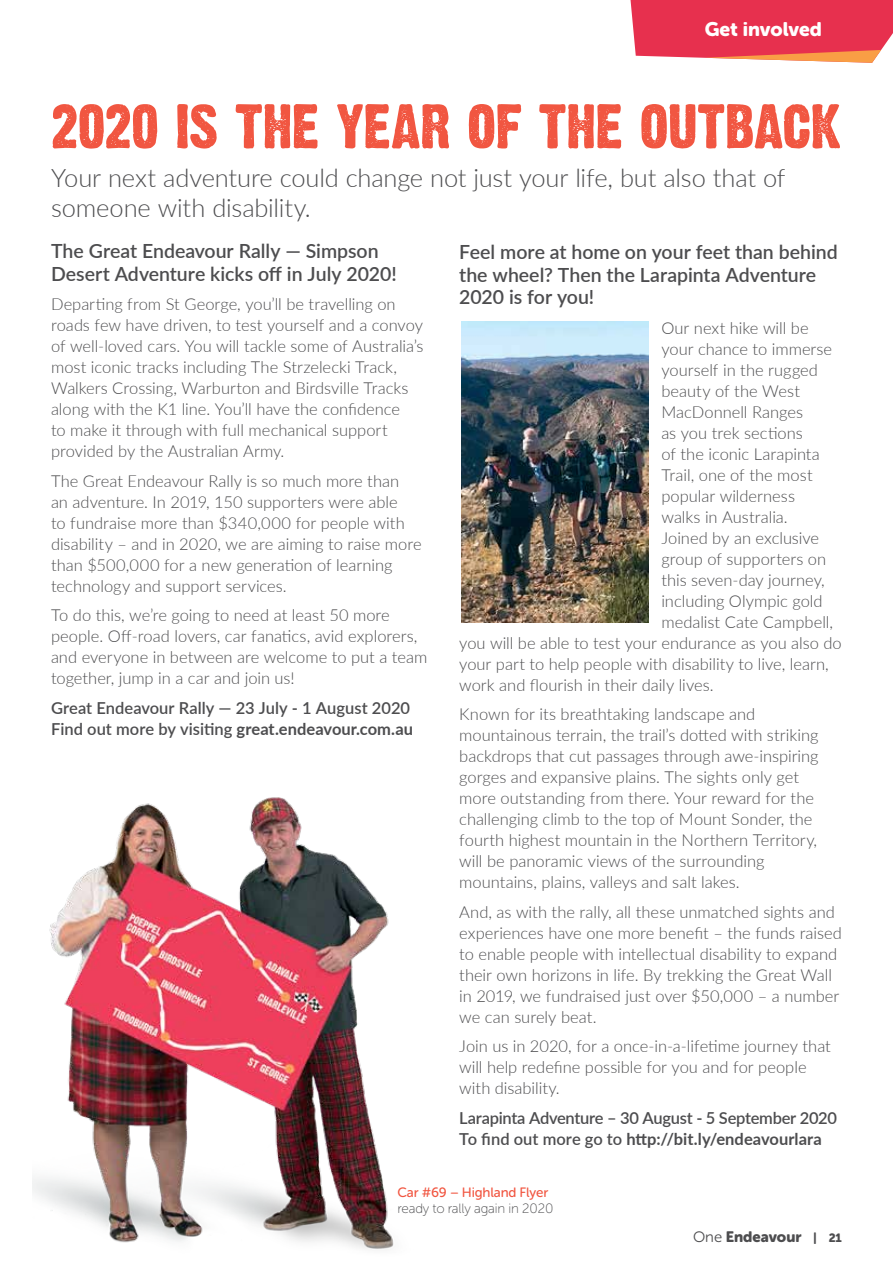
<style>
.page{position:relative;width:893px;height:1263px;background:#fff}
.page>*{position:absolute;margin:0;border:0;box-sizing:border-box;transform-origin:0 0}
.t1{font:55.5px "Dirty Headline";letter-spacing:-.005em;color:#f15641}
.t2{font:300 25.5px/30px "Lato";letter-spacing:-.01em;color:#4d4d4f}
.t3{font:600 19.5px/22.5px "Lato";color:#4d4d4f}
.t4{font:19.5px "Museo Sans Rounded 900";letter-spacing:-.005em;color:#fff}
.t5{font:300 16.5px/21px "Lato";color:#4d4d4f}
.t6{font:600 16.5px/21px "Lato";letter-spacing:-.015em;color:#4d4d4f}
.t7{font:15px "Museo Sans Rounded 900";color:#4d4d4f}
.t8{font:13.5px "Museo Sans Rounded 100";letter-spacing:-.01em;color:#4d4d4f}
.t9{font:13.5px "Museo Sans Rounded 500";letter-spacing:-.01em;color:#f15641}
.s1{font-weight:700}
.s2{font-family:"Museo Sans Rounded 300"}
.s3{font-size:12px}
</style>
<div class="page">
<img style="left:461px;top:321px;width:188px;height:302px">
<img style="left:32px;top:797px;width:362px;height:452px">
<svg style="left:630px;top:0;width:263px;height:63px;background:#ea485c"></svg>
<p class="t4" style="left:705px;top:18px;width:118px">Get involved</p>
<h1 class="t1" style="left:51px;top:89px;width:792px">2020 IS THE YEAR OF THE OUTBACK</h1>
<h2 class="t2" style="left:51px;top:162px;width:736px">Your next adventure could change not just your life, but also that of someone with disability.</h2>
<p class="t3" style="left:51px;top:239px;width:347px">The Great Endeavour Rally — Simpson<br>Desert Adventure kicks off in July 2020!</p>
<p class="t5" style="left:51px;top:293px;width:374px">Departing from St George, you’ll be travelling on roads few have driven, to test yourself and a convoy of well-loved cars. You will tackle some of Australia’s most iconic tracks including The Strzelecki Track, Walkers Crossing, Warburton and Birdsville Tracks along with the K1 line. You’ll have the confidence<br>to make it through with full mechanical support provided by the Australian Army.</p>
<p class="t5" style="left:51px;top:470px;width:372px">The Great Endeavour Rally is so much more than<br>an adventure. In 2019, 150 supporters were able<br>to fundraise more than $340,000 for people with disability – and in 2020, we are aiming to raise more than $500,000 for a new generation of learning technology and support services.</p>
<p class="t5" style="left:51px;top:604px;width:378px">To do this, we’re going to need at least 50 more people. Off-road lovers, car fanatics, avid explorers, and everyone in between are welcome to put a team together, jump in a car and join us!</p>
<p class="t6" style="left:51px;top:696px;width:364px">Great Endeavour Rally — 23 July - 1 August 2020<br>Find out more by visiting <span class="s1">great.endeavour.com.au</span></p>
<p class="t3" style="left:459px;top:240px;width:380px">Feel more at home on your feet than behind the wheel? Then the Larapinta Adventure<br>2020 is for you!</p>
<p class="t5" style="left:661px;top:317px;width:149px">Our next hike will be</p>
<p class="t5" style="left:661px;top:338px;width:172px">your chance to immerse</p>
<p class="t5" style="left:661px;top:359px;width:158px">yourself in the rugged</p>
<p class="t5" style="left:661px;top:380px;width:140px">beauty of the West</p>
<p class="t5" style="left:661px;top:401px;width:143px">MacDonnell Ranges</p>
<p class="t5" style="left:661px;top:422px;width:143px">as you trek sections</p>
<p class="t5" style="left:661px;top:443px;width:160px">of the iconic Larapinta</p>
<p class="t5" style="left:661px;top:464px;width:153px">Trail, one of the most</p>
<p class="t5" style="left:661px;top:485px;width:135px">popular wilderness</p>
<p class="t5" style="left:661px;top:506px;width:128px">walks in Australia.</p>
<p class="t5" style="left:661px;top:527px;width:159px">Joined by an exclusive</p>
<p class="t5" style="left:661px;top:548px;width:166px">group of supporters on</p>
<p class="t5" style="left:661px;top:569px;width:165px">this seven-day journey,</p>
<p class="t5" style="left:661px;top:590px;width:163px">including Olympic gold</p>
<p class="t5" style="left:661px;top:611px;width:173px">medalist Cate Campbell,</p>
<p class="t5" style="left:459px;top:632px;width:384px">you will be able to test your endurance as you also do</p>
<p class="t5" style="left:459px;top:653px;width:371px">your part to help people with disability to live, learn,</p>
<p class="t5" style="left:459px;top:674px;width:256px">work and flourish in their daily lives.</p>
<p class="t5" style="left:459px;top:703px;width:361px">Known for its breathtaking landscape and mountainous terrain, the trail’s dotted with striking backdrops that cut passages through awe-inspiring gorges and expansive plains. The sights only get more outstanding from there. Your reward for the challenging climb to the top of Mount Sonder, the fourth highest mountain in the Northern Territory, will be panoramic views of the surrounding mountains, plains, valleys and salt lakes.</p>
<p class="t5" style="left:459px;top:901px;width:384px">And, as with the rally, all these unmatched sights and experiences have one more benefit – the funds raised to enable people with intellectual disability to expand their own horizons in life. By trekking the Great Wall in 2019, we fundraised just over $50,000 – a number we can surely beat.</p>
<p class="t5" style="left:459px;top:1035px;width:373px">Join us in 2020, for a once-in-a-lifetime journey that will help redefine possible for you and for people with disability.</p>
<p class="t6" style="left:459px;top:1107px;width:379px">Larapinta Adventure – 30 August - 5 September 2020<br>To find out more go to <span class="s1">http://bit.ly/endeavourlara</span></p>
<p class="t9" style="left:398px;top:1184px;width:152px">Car #69 – Highland Flyer</p>
<p class="t8" style="left:398px;top:1201px;width:157px">ready to rally again in 2020</p>
<p class="t7" style="left:693px;top:1228px;width:150px"><span class="s2">One</span> Endeavour <span class="s3">| 21</span></p>
</div>
